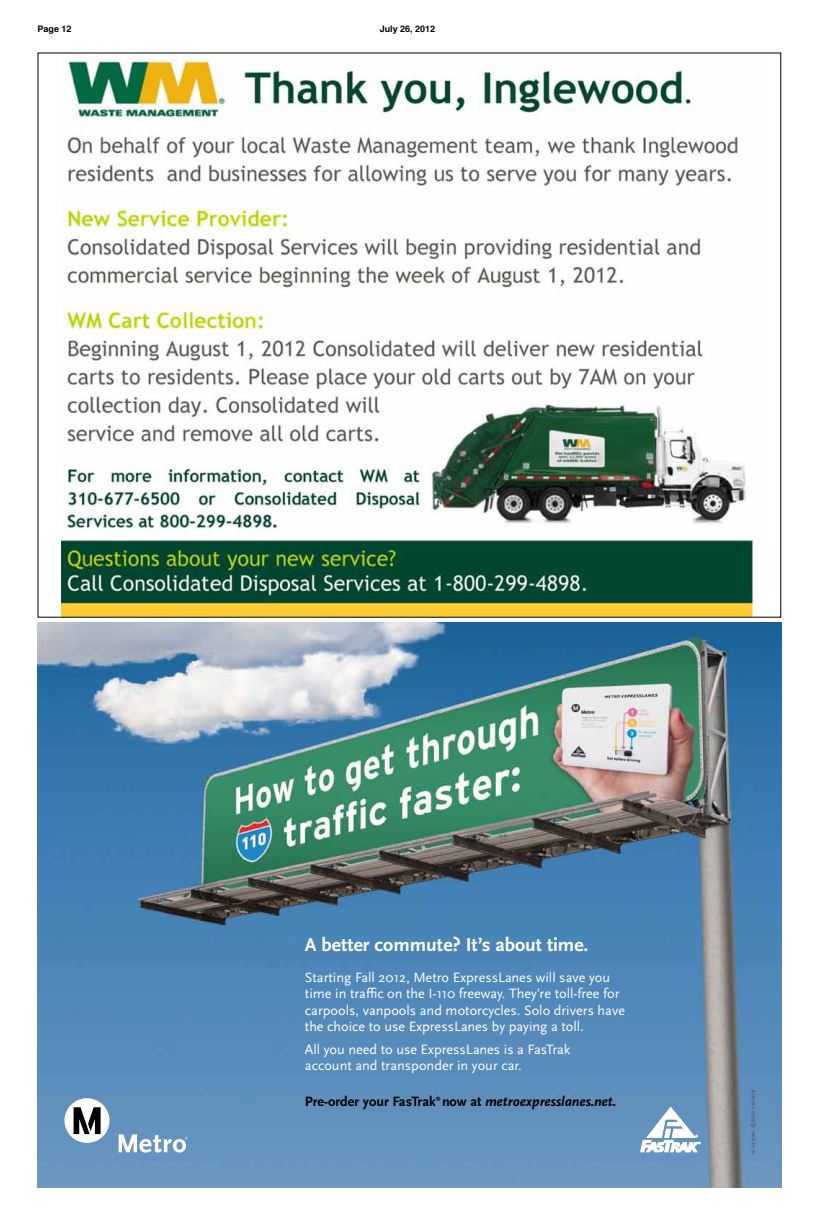
<style>
.page{position:relative;width:819px;height:1224px;background:#fff}
.page>*{position:absolute;margin:0;border:0;box-sizing:border-box;transform-origin:0 0}
.t1{font:700 19.6px "Scala Sans";color:#fff}
.t2{font:14.1px/16px "Scala Sans";color:#fff}
.t3{font:700 14.1px "Scala Sans";color:#000}
.t4{font:700 9px "Helvetica";color:#000}
.t5{font:6px "Scala Sans";color:#4d4d4d}
.t6{font:700 5.1px "Scala Sans";color:#000}
.s1{font-family:"Scala Sans Expert"}
.s2{font-style:italic}
.s3{font-family:"Scala Sans Caps"}
</style>
<div class="page">
<img style="left:37px;top:623px;width:745px;height:565px">
<div style="left:64px;top:1098px;width:46px;height:45px;background:#fff;border-radius:50%"></div>
<svg style="left:74px;top:1107px;width:27px;height:27px"></svg>
<svg style="left:119px;top:1134px;width:68px;height:19px"></svg>
<svg style="left:641px;top:1107px;width:59px;height:45px"></svg>
<img style="left:61px;top:54px;width:693px;height:562px">
<p class="t4" style="left:37px;top:21px;width:36px">Page 12</p>
<p class="t4" style="left:380px;top:21px;width:57px">July 26, 2012</p>
<h1 class="t1" style="left:305px;top:935px;width:285px">A better commute? It’s about time.</h1>
<p class="t2" style="left:305px;top:970px;width:322px">Starting Fall 2012, Metro ExpressLanes will save you time in tra<span class="s1">;</span>c on the I-110 freeway. They’re toll-free for carpools, vanpools and motorcycles. Solo drivers have the choice to use ExpressLanes by paying a toll.</p>
<p class="t2" style="left:305px;top:1042px;width:267px">All you need to use ExpressLanes is a FasTrak account and transponder in your car.</p>
<p class="t3" style="left:305px;top:1094px;width:313px">Pre-order your FasTrak now at <span class="s2">metroexpresslanes.net.</span></p>
<p class="t6" style="left:436px;top:1095px;width:7px">®</p>
<p class="t5" style="left:750px;top:1155px;width:66px;rotate:-90deg">12-2215<span class="s3">ml</span> ©2012 <span class="s3">lacmta</span></p>
</div>
